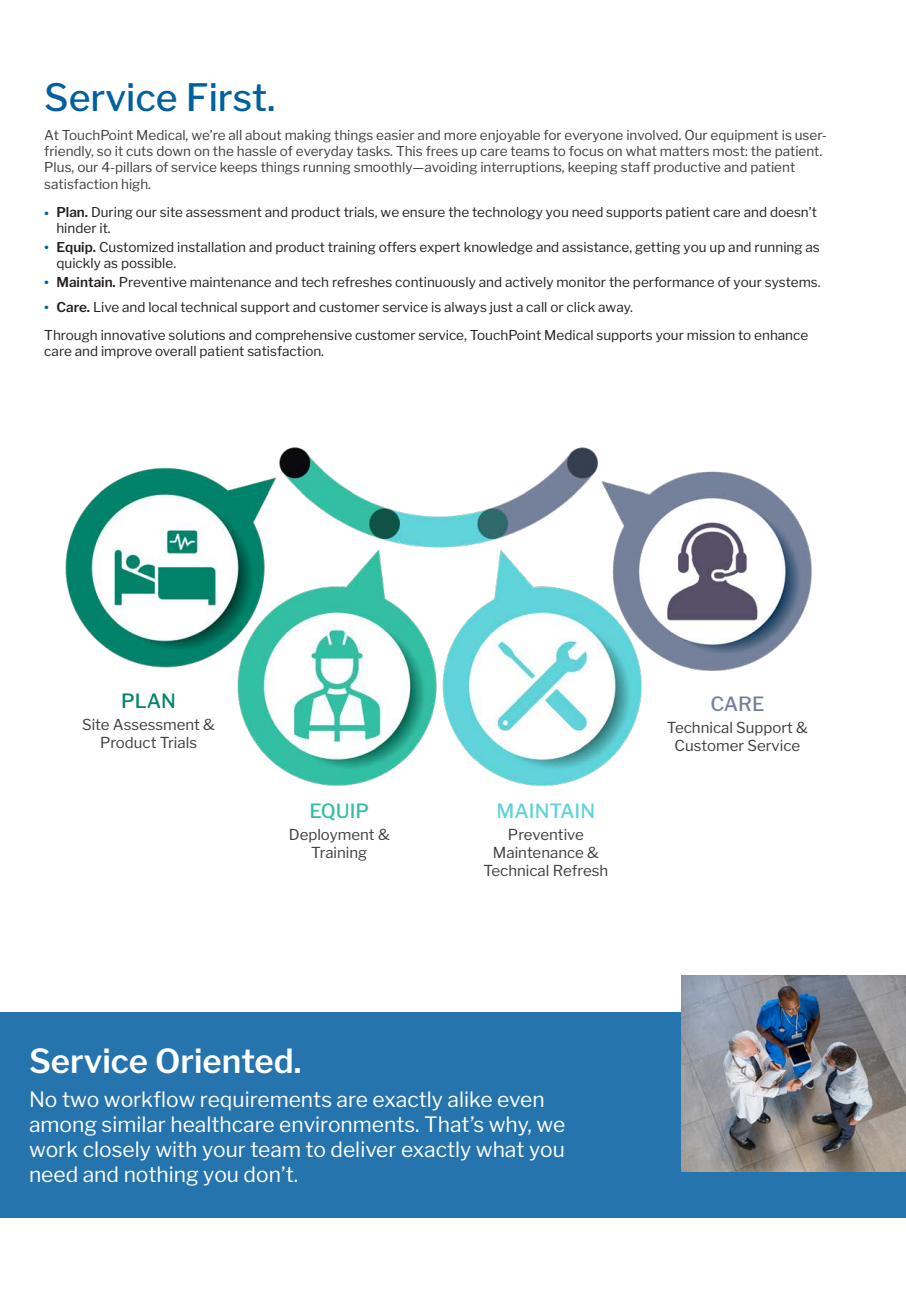
<style>
.page{position:relative;width:906px;height:1289px;background:#fff}
.page>*{position:absolute;margin:0;border:0;box-sizing:border-box;transform-origin:0 0}
.Page_Titles2-Blue_La{font:500 37.5px "Libre Franklin";color:#0060a0}
.Header_-_Blue_bar{font:600 33px "Libre Franklin";color:#fff}
.Quote_Copy{font:21px/25.2px "Libre Franklin";color:#fff}
.Service_Captions{font:500 19.5px "Libre Franklin";color:#5ed3d9}
.Service_Captions-2{font:500 19.5px "Libre Franklin";color:#33bfa3}
.Service_Captions-3{font:500 19.5px "Libre Franklin";color:#00836a}
.Service_Captions-4{font:500 19.5px "Libre Franklin";color:#75819b}
.Service_Captions-5{font:15px/18px "Libre Franklin";color:#3e3e3f;text-align:center}
.Copy_4{font:13.5px/15.8px "Libre Franklin";color:#231f20}
.Copy_4-2{font:13.5px/16.2px "Libre Franklin";color:#3e3e3f}
.s1{font-weight:600;font-size:15px;color:#0060a0}
.s2{font-weight:600}
</style>
<div class="page">
<div style="left:0;top:1012px;width:906px;height:205px;background:#2574ae"></div>
<img style="left:682px;top:975px;width:224px;height:196px">
<img style="left:65px;top:447px;width:747px;height:340px">
<p class="Page_Titles2-Blue_La" style="left:44px;top:75px;width:233px">Service First.</p>
<p class="Copy_4-2" style="left:44px;top:127px;width:784px">At TouchPoint Medical, we’re all about making things easier and more enjoyable for everyone involved. Our equipment is user&shy;friendly, so it cuts down on the hassle of everyday tasks. This frees up care teams to focus on what matters most: the patient.<br>Plus, our 4-pillars of service keeps things running smoothly—avoiding interruptions, keeping staff productive and patient satisfaction high.</p>
<p class="Copy_4" style="left:56px;top:204px;width:762px;text-indent:-12px"><span class="s1">•</span> <span class="s2">Plan.</span> During our site assessment and product trials, we ensure the technology you need supports patient care and doesn’t hinder it.</p>
<p class="Copy_4" style="left:56px;top:239px;width:765px;text-indent:-12px"><span class="s1">•</span> <span class="s2">Equip.</span> Customized installation and product training offers expert knowledge and assistance, getting you up and running as quickly as possible.</p>
<p class="Copy_4" style="left:44px;top:274px;width:778px"><span class="s1">•</span> <span class="s2">Maintain.</span> Preventive maintenance and tech refreshes continuously and actively monitor the performance of your systems.</p>
<p class="Copy_4" style="left:44px;top:299px;width:590px"><span class="s1">•</span> <span class="s2">Care.</span> Live and local technical support and customer service is always just a call or click away.</p>
<p class="Copy_4" style="left:44px;top:326px;width:765px;line-height:16.2px">Through innovative solutions and comprehensive customer service, TouchPoint Medical supports your mission to enhance care and improve overall patient satisfaction.</p>
<p class="Service_Captions-3" style="left:121px;top:689px;width:56px">PLAN</p>
<p class="Service_Captions-5" style="left:82px;top:716px;width:134px">Site Assessment &amp;<br>Product Trials</p>
<p class="Service_Captions-2" style="left:309px;top:799px;width:61px">EQUIP</p>
<p class="Service_Captions-5" style="left:289px;top:825px;width:102px">Deployment &amp;<br>Training</p>
<p class="Service_Captions" style="left:496px;top:799px;width:100px">MAINTAIN</p>
<p class="Service_Captions-5" style="left:483px;top:825px;width:126px">Preventive<br>Maintenance &amp;<br>Technical Refresh</p>
<p class="Service_Captions-4" style="left:710px;top:692px;width:55px">CARE</p>
<p class="Service_Captions-5" style="left:667px;top:718px;width:142px">Technical Support &amp;<br>Customer Service</p>
<p class="Header_-_Blue_bar" style="left:29px;top:1041px;width:274px">Service Oriented.</p>
<p class="Quote_Copy" style="left:29px;top:1086px;width:538px">No two workflow requirements are exactly alike even among similar healthcare environments. That’s why, we work closely with your team to deliver exactly what you need and nothing you don’t.</p>
</div>
